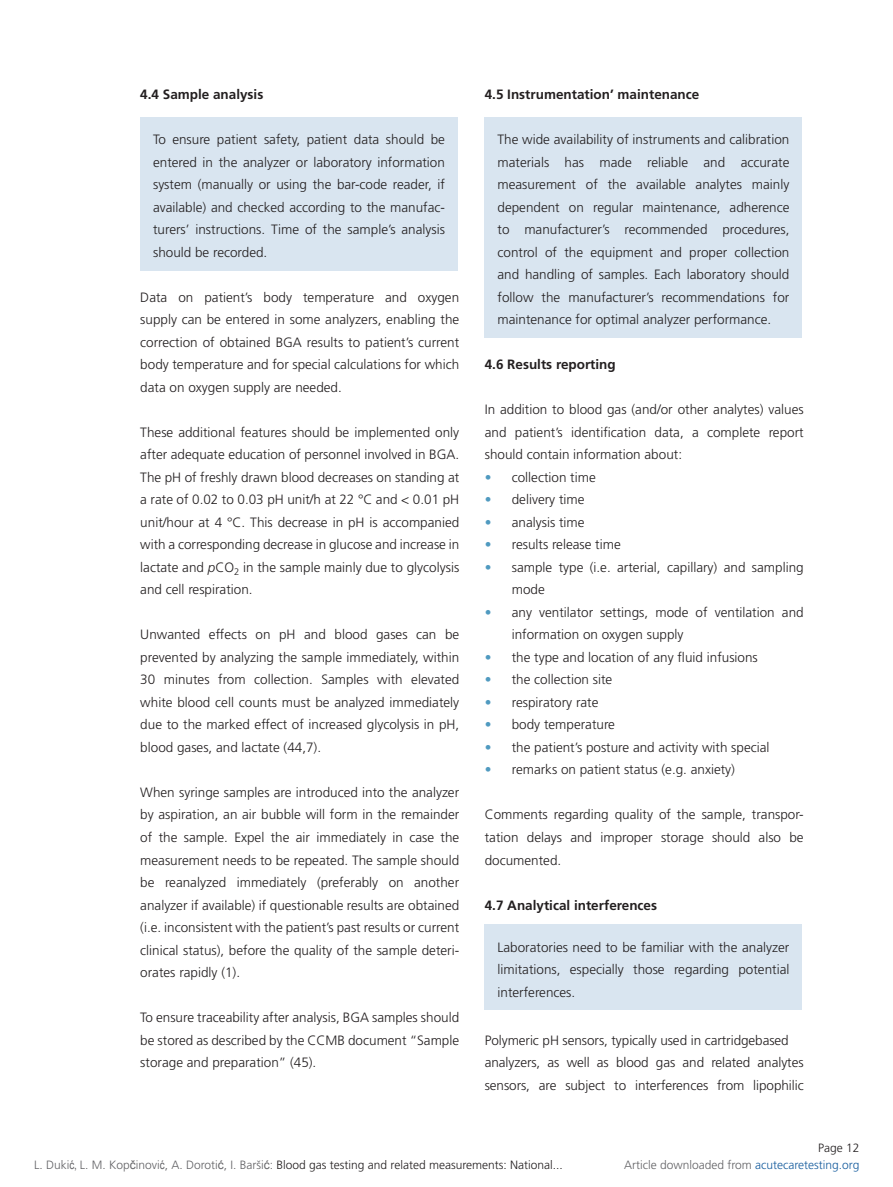
<style>
.page{position:relative;width:893px;height:1187px;background:#fff}
.page>*{position:absolute;margin:0;border:0;box-sizing:border-box;transform-origin:0 0}
.underoverskrift{font:300 13.5px/22.5px "Frutiger";color:#231f20;text-align:justify}
.underoverskrift-2{font:700 13.5px "Frutiger";color:#231f20}
.Heading_article{font:300 12px "Frutiger";color:#231f20}
.Heading_article-2{font:300 12px "Frutiger";color:#636366}
.s1{font-style:italic}
.s2{color:#509ac0}
.s3{color:#636366}
.s4{font-family:"Arial Narrow";font-weight:400;color:#636366}
.s5{font-family:"Arial";font-weight:400;color:#636366}
.s6{color:#175d9e}
</style>
<div class="page">
<div style="left:140px;top:117px;width:318px;height:153px;background:#d9e5f0"></div>
<div style="left:485px;top:117px;width:317px;height:220px;background:#d9e5f0"></div>
<div style="left:485px;top:924px;width:317px;height:85px;background:#d9e5f0"></div>
<p class="underoverskrift-2" style="left:140px;top:86px;width:125px">4.4 Sample analysis</p>
<p class="underoverskrift-2" style="left:485px;top:86px;width:216px">4.5 Instrumentation’ maintenance</p>
<p class="underoverskrift" style="left:153px;top:128px;width:293px">To ensure patient safety, patient data should be entered in the analyzer or laboratory information system (manually or using the bar-code reader, if available) and checked according to the manufac&shy;turers’ instructions. Time of the sample’s analysis should be recorded.</p>
<p class="underoverskrift" style="left:497px;top:128px;width:293px">The wide availability of instruments and calibration materials has made reliable and accurate measurement of the available analytes mainly dependent on regular maintenance, adherence to manufacturer’s recommended procedures, control of the equipment and proper collection and handling of samples. Each laboratory should follow the manufacturer’s recommendations for maintenance for optimal analyzer performance.</p>
<p class="underoverskrift" style="left:140px;top:286px;width:320px">Data on patient’s body temperature and oxygen supply can be entered in some analyzers, enabling the correction of obtained BGA results to patient’s current body temperature and for special calculations for which data on oxygen supply are needed.</p>
<p class="underoverskrift" style="left:140px;top:421px;width:320px">These additional features should be implemented only after adequate education of personnel involved in BGA.</p>
<p class="underoverskrift" style="left:140px;top:466px;width:320px">The pH of freshly drawn blood decreases on standing at a rate of 0.02 to 0.03 pH unit/h at 22 °C and &lt; 0.01 pH unit/hour at 4 °C. This decrease in pH is accompanied with a corresponding decrease in glucose and increase in lactate and <span class="s1">p</span>CO<sub>2</sub> in the sample mainly due to glycolysis and cell respiration.</p>
<p class="underoverskrift" style="left:140px;top:623px;width:320px">Unwanted effects on pH and blood gases can be prevented by analyzing the sample immediately, within 30 minutes from collection. Samples with elevated white blood cell counts must be analyzed immediately due to the marked effect of increased glycolysis in pH, blood gases, and lactate (44,7).</p>
<p class="underoverskrift" style="left:140px;top:781px;width:320px">When syringe samples are introduced into the analyzer by aspiration, an air bubble will form in the remainder of the sample. Expel the air immediately in case the measurement needs to be repeated. The sample should be reanalyzed immediately (preferably on another analyzer if available) if questionable results are obtained (i.e. inconsistent with the patient’s past results or current clinical status), before the quality of the sample deteri&shy;orates rapidly (1).</p>
<p class="underoverskrift" style="left:140px;top:1006px;width:320px">To ensure traceability after analysis, BGA samples should be stored as described by the CCMB document “Sample storage and preparation” (45).</p>
<p class="underoverskrift-2" style="left:485px;top:356px;width:133px">4.6 Results reporting</p>
<p class="underoverskrift" style="left:485px;top:398px;width:320px">In addition to blood gas (and/or other analytes) values and patient’s identification data, a complete report should contain information about:</p>
<p class="underoverskrift" style="left:485px;top:466px;width:112px"><span class="s2">•</span> collection time</p>
<p class="underoverskrift" style="left:485px;top:488px;width:101px"><span class="s2">•</span> delivery time</p>
<p class="underoverskrift" style="left:485px;top:511px;width:101px"><span class="s2">•</span> analysis time</p>
<p class="underoverskrift" style="left:485px;top:533px;width:137px"><span class="s2">•</span> results release time</p>
<p class="underoverskrift" style="left:512px;top:556px;width:293px;text-indent:-27px"><span class="s2">•</span> sample type (i.e. arterial, capillary) and sampling mode</p>
<p class="underoverskrift" style="left:512px;top:601px;width:293px;text-indent:-27px"><span class="s2">•</span> any ventilator settings, mode of ventilation and information on oxygen supply</p>
<p class="underoverskrift" style="left:485px;top:646px;width:275px"><span class="s2">•</span> the type and location of any fluid infusions</p>
<p class="underoverskrift" style="left:485px;top:668px;width:129px"><span class="s2">•</span> the collection site</p>
<p class="underoverskrift" style="left:485px;top:691px;width:115px"><span class="s2">•</span> respiratory rate</p>
<p class="underoverskrift" style="left:485px;top:713px;width:132px"><span class="s2">•</span> body temperature</p>
<p class="underoverskrift" style="left:485px;top:736px;width:286px"><span class="s2">•</span> the patient’s posture and activity with special</p>
<p class="underoverskrift" style="left:485px;top:758px;width:252px"><span class="s2">•</span> remarks on patient status (e.g. anxiety)</p>
<p class="underoverskrift" style="left:485px;top:803px;width:320px">Comments regarding quality of the sample, transpor&shy;tation delays and improper storage should also be documented.</p>
<p class="underoverskrift-2" style="left:485px;top:896px;width:174px">4.7 Analytical interferences</p>
<p class="underoverskrift" style="left:497px;top:936px;width:293px">Laboratories need to be familiar with the analyzer limitations, especially those regarding potential interferences.</p>
<p class="underoverskrift" style="left:485px;top:1028px;width:305px">Polymeric pH sensors, typically used in cartridgebased</p>
<p class="underoverskrift" style="left:485px;top:1051px;width:320px">analyzers, as well as blood gas and related analytes sensors, are subject to interferences from lipophilic</p>
<p class="Heading_article" style="left:818px;top:1140px;width:43px">Page 12</p>
<p class="Heading_article" style="left:34px;top:1158px;width:530px"><span class="s3">L. Duki</span><span class="s4">ć,</span> <span class="s3">L. M. Kop</span><span class="s5">č</span><span class="s3">inovi</span><span class="s4">ć</span><span class="s3">, A. Doroti</span><span class="s5">ć</span><span class="s3">, I. Barši</span><span class="s5">ć</span><span class="s3">:</span> Blood gas testing and related measurements: National...</p>
<p class="Heading_article-2" style="left:624px;top:1158px;width:237px">Article downloaded from <span class="s6">acutecaretesting.org</span></p>
</div>
